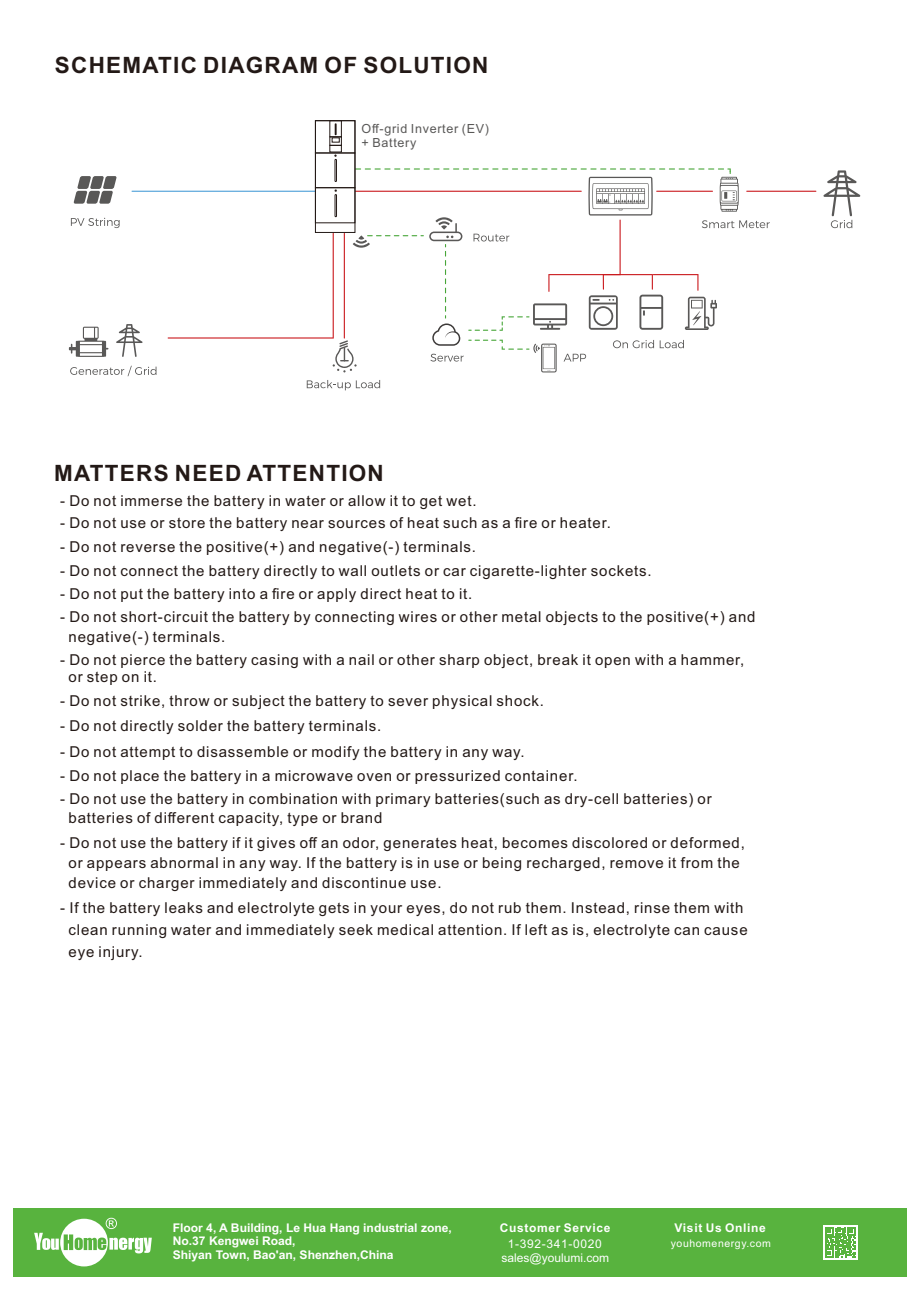
<style>
.page{position:relative;width:919px;height:1289px;background:#fff}
.page>*{position:absolute;margin:0;border:0;box-sizing:border-box;transform-origin:0 0}
.t1{font:700 22.5px "Arial";letter-spacing:.055em;color:#231916}
.t2{font:15px/20.1px "Arial";letter-spacing:.055em;color:#231916}
.t3{font:12.6px/14px "Arial";letter-spacing:.055em;color:#595857}
.t4{font:700 12px/13.4px "Arial";color:#fff}
.t5{font:12px/14.1px "Arial";color:#fff;text-align:center}
.t6{font:700 12px "Arial";letter-spacing:.055em;color:#fff}
.t7{font:10.5px "Arial";letter-spacing:.055em;color:#fff}
</style>
<div class="page">
<div style="left:13px;top:1207px;width:893px;height:69px;background:#58b33e"></div>
<svg style="left:34px;top:1217px;width:118px;height:49px"></svg>
<svg style="left:823px;top:1225px;width:34px;height:34px"></svg>
<svg style="left:825px;top:1226px;width:30px;height:31px"></svg>
<hr style="left:131px;top:191px;width:184px;height:1px;background:#4b9fd8">
<svg style="left:74px;top:176px;width:43px;height:28px"></svg>
<hr style="left:746px;top:191px;width:70px;height:1px;background:#ca191d">
<svg style="left:116px;top:324px;width:26px;height:33px"></svg>
<svg style="left:71px;top:218px;width:49px;height:10px"></svg>
<svg style="left:307px;top:380px;width:73px;height:10px"></svg>
<svg style="left:70px;top:366px;width:86px;height:10px"></svg>
<svg style="left:823px;top:170px;width:37px;height:58px"></svg>
<svg style="left:69px;top:327px;width:39px;height:30px"></svg>
<div style="left:315px;top:120px;width:40px;height:33px;border:1px solid #231916"></div>
<div style="left:329px;top:120px;width:12px;height:17px;border:1px solid #231916"></div>
<svg style="left:332px;top:124px;width:7px;height:18px"></svg>
<div style="left:329px;top:137px;width:12px;height:8px;border:1px solid #231916"></div>
<div style="left:329px;top:145px;width:12px;height:7px;border:1px solid #231916"></div>
<svg style="left:168px;top:155px;width:601px;height:217px"></svg>
<h1 class="t1" style="left:55px;top:57px;width:435px">SCHEMATIC DIAGRAM OF SOLUTION</h1>
<p class="t3" style="left:361px;top:123px;width:129px">Off-grid Inverter (EV) + Battery</p>
<h1 class="t1" style="left:54px;top:464px;width:331px">MATTERS NEED ATTENTION</h1>
<p class="t2" style="left:60px;top:492px;width:417px">- Do not immerse the battery in water or allow it to get wet.</p>
<p class="t2" style="left:60px;top:514px;width:552px">- Do not use or store the battery near sources of heat such as a fire or heater.</p>
<p class="t2" style="left:60px;top:538px;width:417px">- Do not reverse the positive(+) and negative(-) terminals.</p>
<p class="t2" style="left:60px;top:561px;width:593px">- Do not connect the battery directly to wall outlets or car cigarette-lighter sockets.</p>
<p class="t2" style="left:60px;top:584px;width:413px">- Do not put the battery into a fire or apply direct heat to it.</p>
<p class="t2" style="left:69px;top:609px;width:688px;line-height:19.4px;text-indent:-8px">- Do not short-circuit the battery by connecting wires or other metal objects to the positive(+) and negative(-) terminals.</p>
<p class="t2" style="left:69px;top:652px;width:677px;line-height:16.8px;text-indent:-8px">- Do not pierce the battery casing with a nail or other sharp object, break it open with a hammer, or step on it.</p>
<p class="t2" style="left:60px;top:692px;width:485px">- Do not strike, throw or subject the battery to sever physical shock.</p>
<p class="t2" style="left:60px;top:717px;width:322px">- Do not directly solder the battery terminals.</p>
<p class="t2" style="left:60px;top:742px;width:466px">- Do not attempt to disassemble or modify the battery in any way.</p>
<p class="t2" style="left:60px;top:767px;width:518px">- Do not place the battery in a microwave oven or pressurized container.</p>
<p class="t2" style="left:69px;top:791px;width:644px;line-height:18.6px;text-indent:-8px">- Do not use the battery in combination with primary batteries(such as dry-cell batteries) or batteries of different capacity, type or brand</p>
<p class="t2" style="left:69px;top:833px;width:677px;text-indent:-8px">- Do not use the battery if it gives off an odor, generates heat, becomes discolored or deformed, or appears abnormal in any way. If the battery is in use or being recharged, remove it from the device or charger immediately and discontinue use.</p>
<p class="t2" style="left:69px;top:898px;width:680px;line-height:21.8px;text-indent:-8px">- If the battery leaks and electrolyte gets in your eyes, do not rub them. Instead, rinse them with clean running water and immediately seek medical attention. If left as is, electrolyte can cause eye injury.</p>
<p class="t4" style="left:173px;top:1221px;width:281px">Floor 4, A Building, Le Hua Hang industrial zone,<br>No.37 Kengwei Road,<br>Shiyan Town, Bao'an, Shenzhen,China</p>
<p class="t6" style="left:499px;top:1223px;width:112px">Customer Service</p>
<p class="t5" style="left:501px;top:1237px;width:109px">1-392-341-0020 sales@youlumi.com</p>
<p class="t6" style="left:674px;top:1223px;width:93px">Visit Us Online</p>
<p class="t7" style="left:670px;top:1238px;width:102px">youhomenergy.com</p>
</div>
